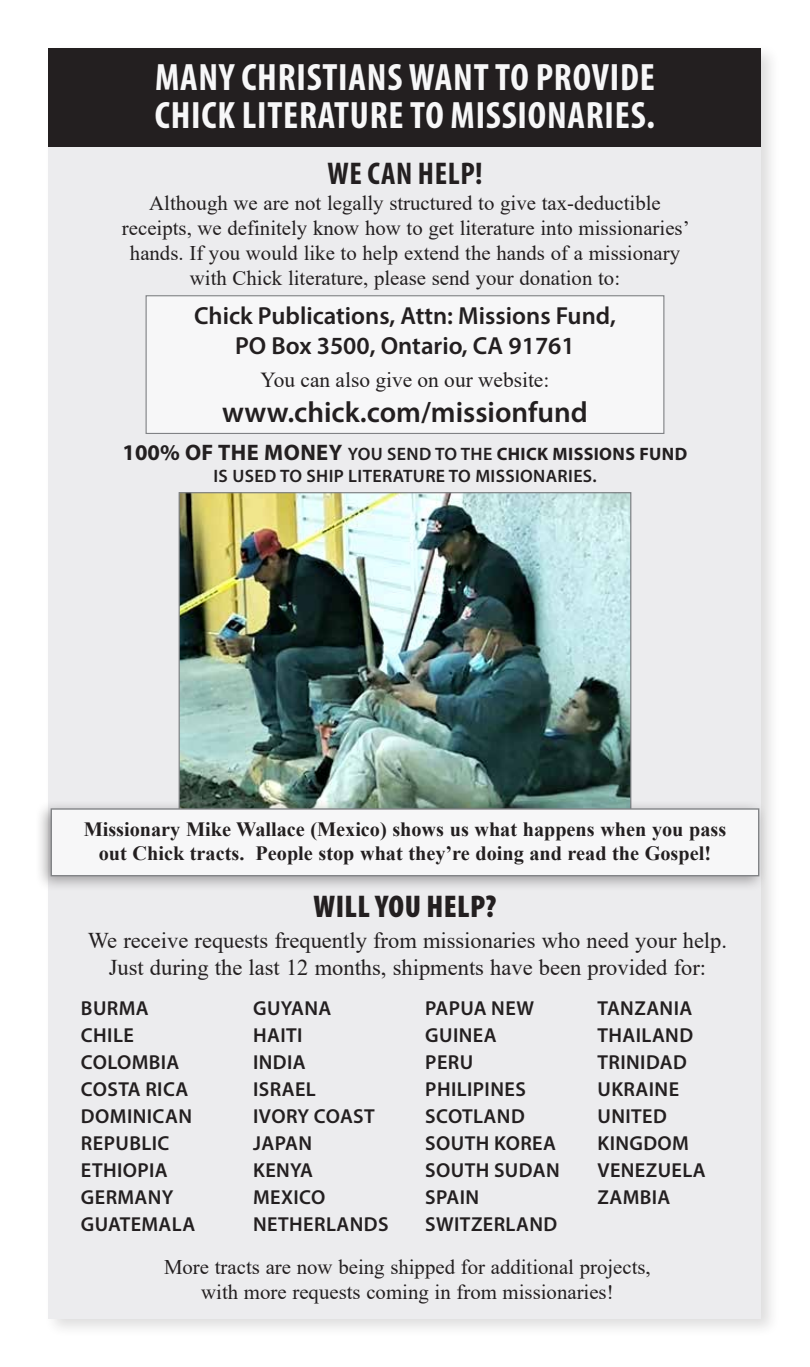
<style>
.page{position:relative;width:810px;height:1367px;background:#fff}
.page>*{position:absolute;margin:0;border:0;box-sizing:border-box;transform-origin:0 0}
.t1{font:700 condensed 38.25px/38.2px "Myriad Pro";letter-spacing:.02em;color:#f7f7f8}
.t2{font:900 condensed 31.5px "Myriad Pro";letter-spacing:.015em;color:#231f20}
.t3{font:700 condensed 31.5px "Myriad Pro";letter-spacing:.02em;color:#231f20}
.t4{font:600 29.25px "Myriad Pro";color:#231f20}
.t5{font:600 24.75px/29.7px "Myriad Pro";color:#231f20;text-align:center}
.t6{font:22.5px/27px "Times New Roman";color:#231f20;text-align:center}
.t7{font:21.38px "Times New Roman";color:#231f20}
.t8{font:20.7px/25px "Times New Roman";color:#231f20;text-align:center}
.t9{font:600 20.25px/27px "Myriad Pro";letter-spacing:.02em;color:#231f20}
.t10{font:700 20.25px/24.3px "Times New Roman";color:#231f20;text-align:center}
.t11{font:600 18px/21.6px "Myriad Pro";letter-spacing:.02em;color:#231f20;text-align:center}
.s1{font-weight:700;font-size:22.5px}
.s2{font-weight:700}
</style>
<div class="page">
<div style="left:43px;top:43px;width:738px;height:1294px;background:#231f20;opacity:.15"></div>
<div style="left:49px;top:49px;width:712px;height:1269px;background:#ececee"></div>
<div style="left:49px;top:49px;width:712px;height:98px;background:#231f20"></div>
<div style="left:146px;top:295px;width:518px;height:139px;background:#f7f7f8;border:1px solid #808285"></div>
<img style="left:181px;top:494px;width:448px;height:305px">
<div style="left:35px;top:799px;width:733px;height:93px;background:#231f20;opacity:.4"></div>
<div style="left:51px;top:808px;width:708px;height:68px;background:#f7f7f8;border:1px solid #808285"></div>
<h1 class="t1" style="left:155px;top:57px;width:502px">MANY CHRISTIANS WANT TO PROVIDE<br>CHICK LITERATURE TO MISSIONARIES.</h1>
<h2 class="t3" style="left:327px;top:153px;width:157px">WE CAN HELP!</h2>
<p class="t8" style="left:122px;top:190px;width:569px">Although we are not legally structured to give tax-deductible receipts, we definitely know how to get literature into missionaries’ hands. If you would like to help extend the hands of a missionary with Chick literature, please send your donation to:</p>
<p class="t5" style="left:194px;top:301px;width:423px">Chick Publications, Attn: Missions Fund,<br>PO Box 3500, Ontario, CA 91761</p>
<p class="t7" style="left:261px;top:364px;width:290px">You can also give on our website:</p>
<h3 class="t4" style="left:222px;top:393px;width:367px">www.chick.com/missionfund</h3>
<p class="t11" style="left:123px;top:443px;width:566px"><span class="s1">100% OF THE MONEY</span> YOU SEND TO THE <span class="s2">CHICK MISSIONS FUND<br></span>IS USED TO SHIP LITERATURE TO MISSIONARIES.</p>
<p class="t10" style="left:84px;top:816px;width:644px">Missionary Mike Wallace (Mexico) shows us what happens when you pass out Chick tracts. People stop what they’re doing and read the Gospel!</p>
<h2 class="t2" style="left:313px;top:887px;width:184px">WILL YOU HELP?</h2>
<p class="t6" style="left:88px;top:926px;width:641px">We receive requests frequently from missionaries who need your help.<br>Just during the last 12 months, shipments have been provided for:</p>
<p class="t9" style="left:81px;top:994px;width:116px">BURMA<br>CHILE<br>COLOMBIA<br>COSTA RICA<br>DOMINICAN<br>REPUBLIC<br>ETHIOPIA<br>GERMANY<br>GUATEMALA</p>
<p class="t9" style="left:253px;top:994px;width:137px">GUYANA<br>HAITI<br>INDIA<br>ISRAEL<br>IVORY COAST<br>JAPAN<br>KENYA<br>MEXICO<br>NETHERLANDS</p>
<p class="t9" style="left:425px;top:994px;width:136px">PAPUA NEW<br>GUINEA<br>PERU<br>PHILIPINES<br>SCOTLAND<br>SOUTH KOREA<br>SOUTH SUDAN<br>SPAIN<br>SWITZERLAND</p>
<p class="t9" style="left:597px;top:994px;width:110px">TANZANIA<br>THAILAND<br>TRINIDAD<br>UKRAINE<br>UNITED<br>KINGDOM<br>VENEZUELA<br>ZAMBIA</p>
<p class="t8" style="left:164px;top:1254px;width:488px">More tracts are now being shipped for additional projects, with more requests coming in from missionaries!</p>
</div>
